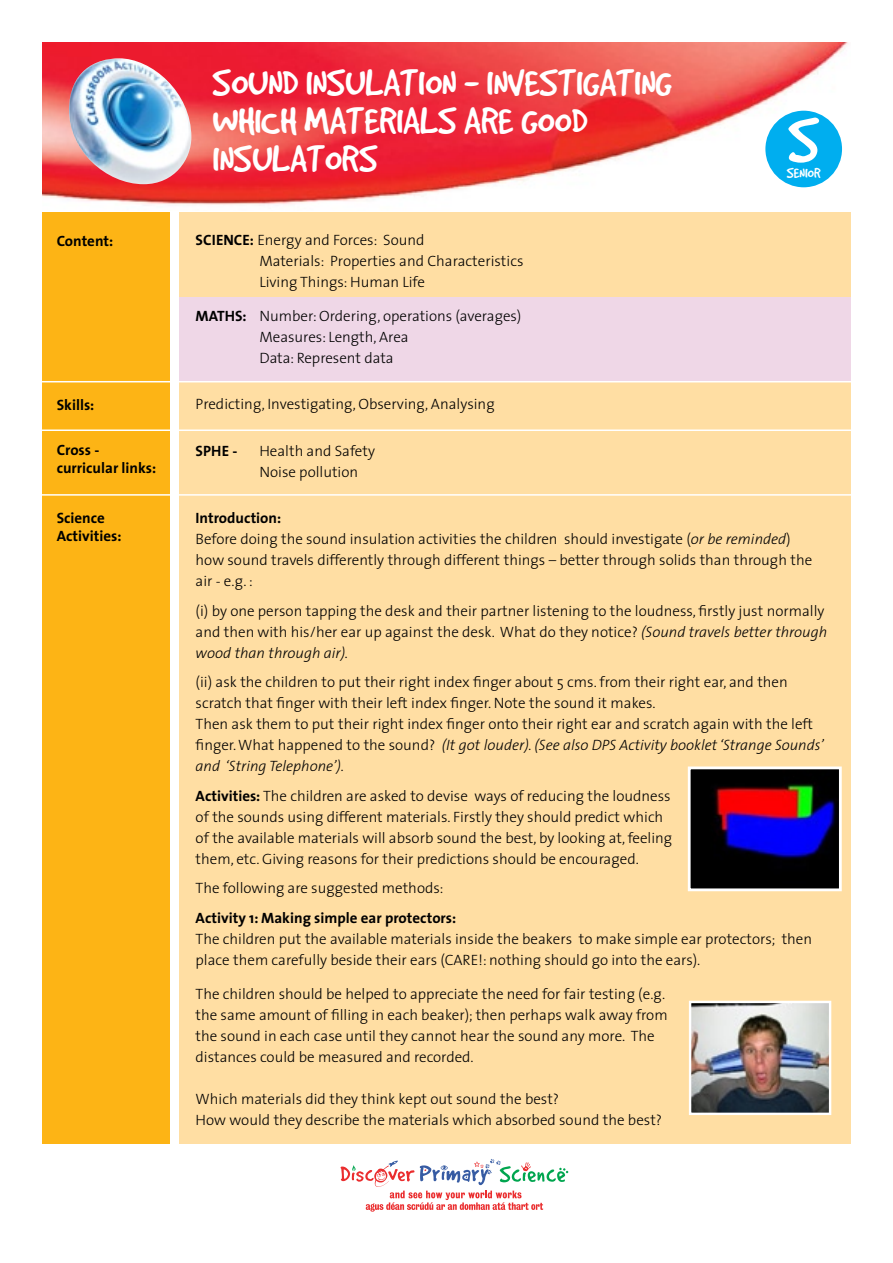
<style>
.page{position:relative;width:893px;height:1263px;background:#fff}
.page>*{position:absolute;margin:0;border:0;box-sizing:border-box;transform-origin:0 0}
.t1{font:70.35px "Good Dog Cool";color:#fff}
.t2{font:41.85px/37.8px "Good Dog Cool";color:#fff}
.t3{font:15.9px "Good Dog Cool";color:#fff}
.t4{font:300 15px/21px "The Sans";color:#000}
.t5{font:700 15px/18px "The Sans";color:#000}
.s1{font-weight:700}
.s2{font-style:italic}
</style>
<div class="page">
<img style="left:43px;top:43px;width:805px;height:162px">
<div style="left:43px;top:213px;width:127px;height:931px;background:#fdb415"></div>
<div style="left:179px;top:213px;width:671px;height:931px;background:#ffdea3"></div>
<svg style="left:341px;top:1159px;width:227px;height:52px"></svg>
<hr style="left:26px;top:494px;width:833px;height:2px;background:#fff">
<hr style="left:32px;top:429px;width:827px;height:2px;background:#fff">
<img style="left:69px;top:58px;width:122px;height:126px">
<div style="left:179px;top:298px;width:671px;height:83px;background:#efd7e7"></div>
<hr style="left:37px;top:381px;width:822px;height:1px;background:#fff">
<div style="left:765px;top:111px;width:77px;height:76px;background:#00aeef;border-radius:50%"></div>
<img style="left:692px;top:770px;width:146px;height:117px">
<div style="left:688px;top:766px;width:154px;height:125px;border:3px solid #fff"></div>
<img style="left:692px;top:1004px;width:136px;height:108px">
<div style="left:689px;top:1001px;width:142px;height:114px;border:2px solid #fff"></div>
<p class="t5" style="left:57px;top:232px;width:58px">Content:</p>
<p class="t5" style="left:57px;top:396px;width:39px">Skills:</p>
<p class="t5" style="left:57px;top:441px;width:101px">Cross - curricular links:</p>
<p class="t5" style="left:57px;top:509px;width:66px">Science<br>Activities:</p>
<h2 class="t2" style="left:213px;top:64px;width:461px">SOUND INSULATION - INVESTIGATING<br>WHICH MATERIALS ARE GOOD<br>INSULATORS</h2>
<h1 class="t1" style="left:788px;top:106px;width:33px">S</h1>
<p class="t3" style="left:787px;top:165px;width:35px">SENIOR</p>
<p class="t4" style="left:259px;top:229px;width:266px;text-indent:-64px"><span class="s1">SCIENCE:</span> Energy and Forces: Sound<br>Materials: Properties and Characteristics<br>Living Things: Human Life</p>
<p class="t4" style="left:259px;top:305px;width:263px;text-indent:-64px"><span class="s1">MATHS:</span> Number: Ordering, operations (averages)<br>Measures: Length, Area<br>Data: Represent data</p>
<p class="t4" style="left:196px;top:393px;width:301px">Predicting, Investigating, Observing, Analysing</p>
<p class="t5" style="left:196px;top:441px;width:43px">SPHE -</p>
<p class="t4" style="left:259px;top:440px;width:117px">Health and Safety<br>Noise pollution</p>
<p class="t4" style="left:196px;top:507px;width:618px"><span class="s1">Introduction:<br></span>Before doing the sound insulation activities the children should investigate (<span class="s2">or be reminded</span>) how sound travels differently through different things – better through solids than through the air - e.g. :</p>
<p class="t4" style="left:196px;top:600px;width:633px">(i) by one person tapping the desk and their partner listening to the loudness, firstly just normally and then with his/her ear up against the desk. What do they notice? <span class="s2">(Sound travels better through wood than through air).</span></p>
<p class="t4" style="left:196px;top:671px;width:630px">(ii) ask the children to put their right index finger about 5 cms. from their right ear, and then scratch that finger with their left index finger. Note the sound it makes.<br>Then ask them to put their right index finger onto their right ear and scratch again with the left finger. What happened to the sound? <span class="s2">(It got louder). (See also DPS Activity booklet ‘Strange Sounds’ and ‘String Telephone’).</span></p>
<p class="t4" style="left:196px;top:785px;width:478px"><span class="s1">Activities:</span> The children are asked to devise ways of reducing the loudness of the sounds using different materials. Firstly they should predict which of the available materials will absorb sound the best, by looking at, feeling them, etc. Giving reasons for their predictions should be encouraged.</p>
<p class="t4" style="left:196px;top:877px;width:249px">The following are suggested methods:</p>
<p class="t5" style="left:196px;top:908px;width:262px">Activity 1: Making simple ear protectors:</p>
<p class="t4" style="left:196px;top:928px;width:618px">The children put the available materials inside the beakers to make simple ear protectors; then place them carefully beside their ears (CARE!: nothing should go into the ears).</p>
<p class="t4" style="left:196px;top:982px;width:474px">The children should be helped to appreciate the need for fair testing (e.g. the same amount of filling in each beaker); then perhaps walk away from the sound in each case until they cannot hear the sound any more. The distances could be measured and recorded.</p>
<p class="t4" style="left:196px;top:1087px;width:468px">Which materials did they think kept out sound the best?<br>How would they describe the materials which absorbed sound the best?</p>
</div>
